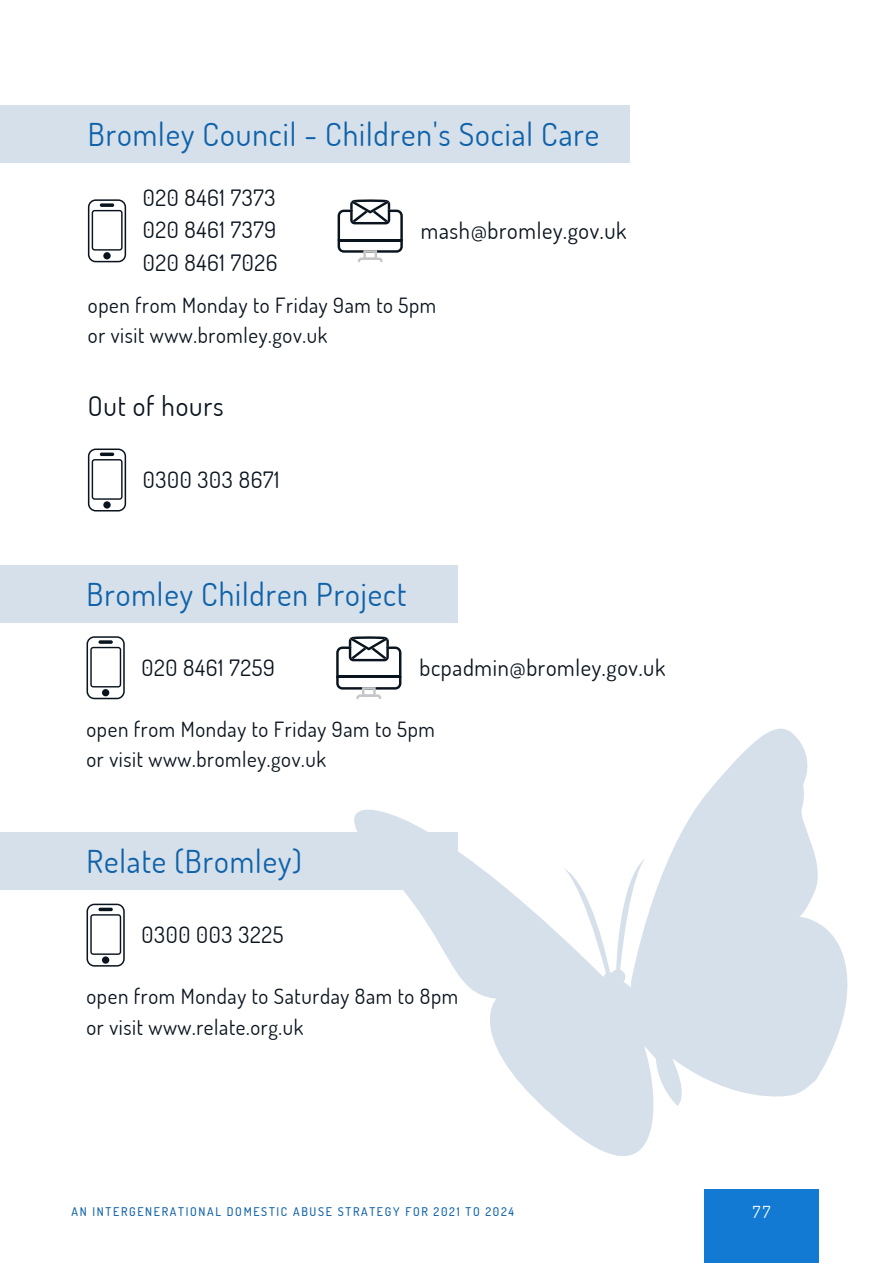
<style>
.page{position:relative;width:893px;height:1264px;background:#fff}
.page>*{position:absolute;margin:0;border:0;box-sizing:border-box;transform-origin:0 0}
.t1{font:31.5px "Dosis";letter-spacing:.03em;color:#0f62aa}
.t2{font:27px "Dosis";letter-spacing:.03em;color:#0a141e}
.t3{font:22.5px/32.5px "Dosis";letter-spacing:.03em;color:#0a141e;text-align:justify}
.t4{font:21px/30.3px "Dosis";letter-spacing:.03em;color:#0a141e}
.t5{font:16.5px "Dosis";color:#fff}
.t6{font:500 12px "Dosis";letter-spacing:.14em;color:#0f62aa}
</style>
<div class="page">
<svg style="left:88px;top:199px;width:38px;height:63px"></svg>
<svg style="left:100px;top:203px;width:14px;height:4px"></svg>
<svg style="left:337px;top:199px;width:66px;height:63px"></svg>
<div style="left:0;top:105px;width:629px;height:57px;background:#d6e0ea"></div>
<svg style="left:88px;top:448px;width:38px;height:63px"></svg>
<svg style="left:100px;top:452px;width:14px;height:4px"></svg>
<svg style="left:86px;top:636px;width:39px;height:63px"></svg>
<hr style="left:98px;top:640px;width:15px;height:3px;background:#0a141e;border-radius:2px">
<svg style="left:336px;top:636px;width:65px;height:63px"></svg>
<div style="left:0;top:565px;width:457px;height:57px;background:#d6e0ea"></div>
<svg style="left:321px;top:728px;width:527px;height:476px"></svg>
<svg style="left:86px;top:903px;width:39px;height:63px"></svg>
<svg style="left:98px;top:907px;width:15px;height:4px"></svg>
<div style="left:0;top:832px;width:457px;height:57px;background:#d6e0ea"></div>
<div style="left:704px;top:1188px;width:114px;height:74px;background:#137ad4"></div>
<h1 class="t1" style="left:88px;top:113px;width:513px">Bromley Council - Children's Social Care</h1>
<p class="t3" style="left:143px;top:180px;width:136px">020 8461 7373<br>020 8461 7379<br>020 8461 7026</p>
<p class="t4" style="left:88px;top:289px;width:350px">open from Monday to Friday 9am to 5pm or visit www.bromley.gov.uk</p>
<p class="t3" style="left:421px;top:214px;width:207px">mash@bromley.gov.uk</p>
<p class="t2" style="left:88px;top:389px;width:137px">Out of hours</p>
<p class="t3" style="left:143px;top:463px;width:138px">0300 303 8671</p>
<h1 class="t1" style="left:86px;top:573px;width:321px">Bromley Children Project</h1>
<p class="t3" style="left:141px;top:650px;width:135px">020 8461 7259</p>
<p class="t3" style="left:419px;top:650px;width:247px">bcpadmin@bromley.gov.uk</p>
<p class="t4" style="left:86px;top:713px;width:350px">open from Monday to Friday 9am to 5pm or visit www.bromley.gov.uk</p>
<h1 class="t1" style="left:86px;top:840px;width:217px">Relate (Bromley)</h1>
<p class="t3" style="left:141px;top:917px;width:143px">0300 003 3225</p>
<p class="t4" style="left:86px;top:980px;width:373px">open from Monday to Saturday 8am to 8pm or visit www.relate.org.uk</p>
<p class="t6" style="left:72px;top:1203px;width:444px">AN INTERGENERATIONAL DOMESTIC ABUSE STRATEGY FOR 2021 TO 2024</p>
<p class="t5" style="left:752px;top:1200px;width:19px">77</p>
</div>
